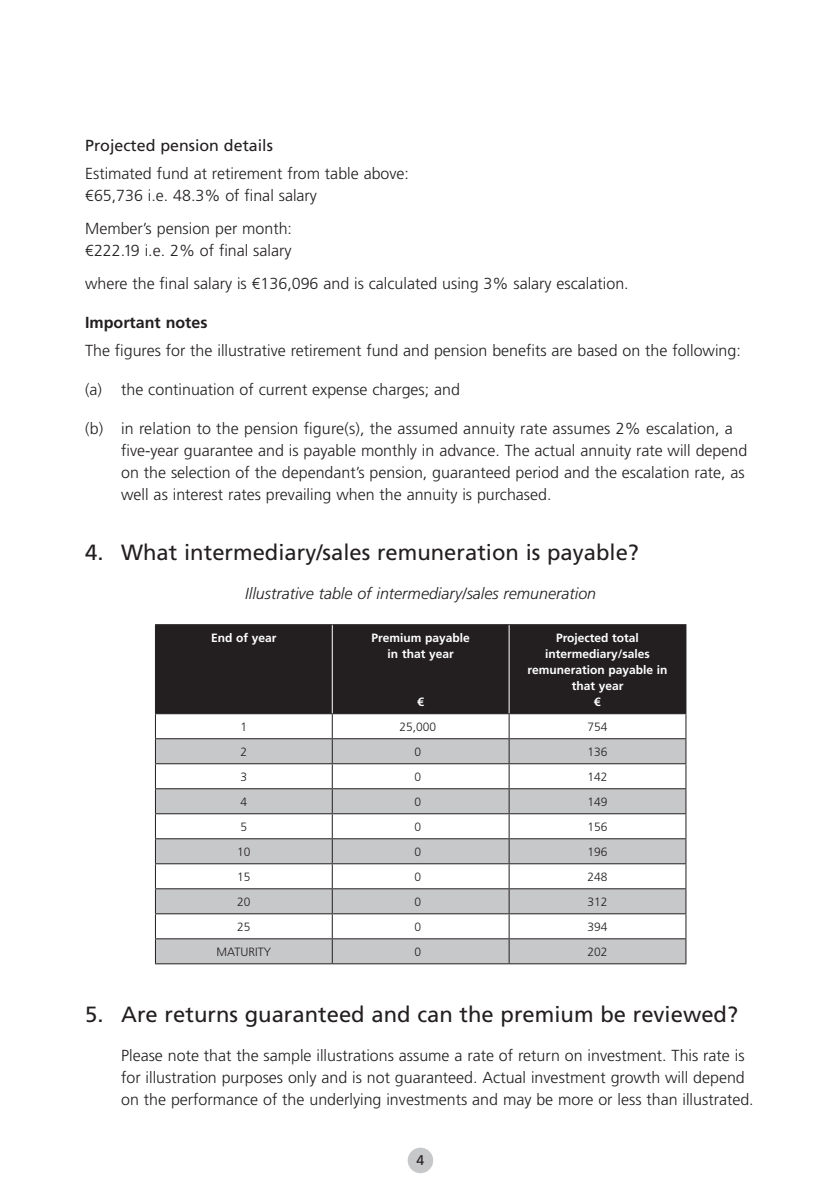
<style>
.page{position:relative;width:840px;height:1191px;background:#fff}
.page>*{position:absolute;margin:0;border:0;box-sizing:border-box;transform-origin:0 0}
.t1{font:22px "Frutiger";color:#231f20}
.t2{font:300 16px/22px "Frutiger";color:#231f20}
.t3{font:italic 300 16px "Frutiger";color:#231f20}
.t4{font:16px "Frutiger";color:#231f20}
.t5{font:700 16px "Frutiger";color:#231f20}
.t6{font:14px "Frutiger";color:#231f20}
.t7{font:700 12px/16px "Frutiger";color:#fff;text-align:center}
.t8{font:300 12px "Frutiger";color:#231f20}
</style>
<div class="page">
<div style="left:407px;top:1147px;width:26px;height:26px;background:#c7c8ca;border-radius:50%"></div>
<div style="left:156px;top:625px;width:529px;height:88px;background:#231f20"></div>
<svg style="left:156px;top:739px;width:529px;height:224px;fill:#c7c8ca"></svg>
<hr style="left:155px;top:624px;width:177px;height:1px;background:#231f20">
<hr style="left:155px;top:625px;width:1px;height:88px;background:#231f20">
<hr style="left:332px;top:624px;width:177px;height:1px;background:#231f20">
<hr style="left:509px;top:624px;width:177px;height:1px;background:#231f20">
<hr style="left:685px;top:625px;width:1px;height:88px;background:#231f20">
<hr style="left:155px;top:713px;width:177px;height:1px;background:#231f20">
<hr style="left:332px;top:713px;width:177px;height:1px;background:#231f20">
<hr style="left:509px;top:713px;width:177px;height:1px;background:#231f20">
<hr style="left:155px;top:738px;width:177px;height:1px;background:#231f20">
<hr style="left:332px;top:738px;width:177px;height:1px;background:#231f20">
<hr style="left:509px;top:738px;width:177px;height:1px;background:#231f20">
<hr style="left:155px;top:763px;width:177px;height:1px;background:#231f20">
<hr style="left:332px;top:763px;width:177px;height:1px;background:#231f20">
<hr style="left:509px;top:763px;width:177px;height:1px;background:#231f20">
<hr style="left:155px;top:788px;width:177px;height:1px;background:#231f20">
<hr style="left:332px;top:788px;width:177px;height:1px;background:#231f20">
<hr style="left:509px;top:788px;width:177px;height:1px;background:#231f20">
<hr style="left:155px;top:813px;width:177px;height:1px;background:#231f20">
<hr style="left:332px;top:813px;width:177px;height:1px;background:#231f20">
<hr style="left:509px;top:813px;width:177px;height:1px;background:#231f20">
<hr style="left:155px;top:838px;width:177px;height:1px;background:#231f20">
<hr style="left:332px;top:838px;width:177px;height:1px;background:#231f20">
<hr style="left:509px;top:838px;width:177px;height:1px;background:#231f20">
<hr style="left:155px;top:863px;width:177px;height:1px;background:#231f20">
<hr style="left:332px;top:863px;width:177px;height:1px;background:#231f20">
<hr style="left:509px;top:863px;width:177px;height:1px;background:#231f20">
<hr style="left:155px;top:888px;width:177px;height:1px;background:#231f20">
<hr style="left:332px;top:888px;width:177px;height:1px;background:#231f20">
<hr style="left:509px;top:888px;width:177px;height:1px;background:#231f20">
<hr style="left:155px;top:913px;width:177px;height:1px;background:#231f20">
<hr style="left:332px;top:913px;width:177px;height:1px;background:#231f20">
<hr style="left:509px;top:913px;width:177px;height:1px;background:#231f20">
<hr style="left:155px;top:938px;width:177px;height:1px;background:#231f20">
<svg style="left:155px;top:714px;width:1px;height:249px"></svg>
<hr style="left:332px;top:938px;width:177px;height:1px;background:#231f20">
<svg style="left:331px;top:714px;width:1px;height:249px"></svg>
<hr style="left:509px;top:938px;width:177px;height:1px;background:#231f20">
<svg style="left:508px;top:714px;width:1px;height:249px"></svg>
<svg style="left:685px;top:714px;width:1px;height:249px"></svg>
<hr style="left:155px;top:963px;width:177px;height:1px;background:#231f20">
<hr style="left:332px;top:963px;width:177px;height:1px;background:#231f20">
<hr style="left:509px;top:963px;width:177px;height:1px;background:#231f20">
<hr style="left:331px;top:625px;width:1px;height:88px;background:#fff">
<hr style="left:508px;top:625px;width:1px;height:88px;background:#fff">
<p class="t4" style="left:85px;top:136px;width:189px">Projected pension details</p>
<p class="t2" style="left:85px;top:162px;width:325px">Estimated fund at retirement from table above: €65,736 i.e. 48.3% of final salary</p>
<p class="t2" style="left:85px;top:218px;width:208px">Member’s pension per month: €222.19 i.e. 2% of final salary</p>
<p class="t2" style="left:85px;top:273px;width:544px">where the final salary is €136,096 and is calculated using 3% salary escalation.</p>
<p class="t5" style="left:85px;top:313px;width:124px">Important notes</p>
<p class="t2" style="left:85px;top:340px;width:657px">The figures for the illustrative retirement fund and pension benefits are based on the following:</p>
<p class="t2" style="left:85px;top:379px;width:376px">(a) the continuation of current expense charges; and</p>
<p class="t2" style="left:121px;top:418px;width:627px;text-indent:-36px">(b) in relation to the pension figure(s), the assumed annuity rate assumes 2% escalation, a five-year guarantee and is payable monthly in advance. The actual annuity rate will depend on the selection of the dependant’s pension, guaranteed period and the escalation rate, as well as interest rates prevailing when the annuity is purchased.</p>
<h1 class="t1" style="left:85px;top:539px;width:555px">4. What intermediary/sales remuneration is payable?</h1>
<p class="t3" style="left:245px;top:584px;width:352px">Illustrative table of intermediary/sales remuneration</p>
<p class="t7" style="left:211px;top:629px;width:67px">End of year</p>
<p class="t7" style="left:371px;top:629px;width:100px">Premium payable in that year</p>
<p class="t7" style="left:417px;top:693px;width:8px">€</p>
<p class="t7" style="left:527px;top:629px;width:141px">Projected total intermediary/sales remuneration payable in that year<br>€</p>
<p class="t8" style="left:240px;top:720px;width:8px">1</p>
<p class="t8" style="left:399px;top:720px;width:38px">25,000</p>
<p class="t8" style="left:587px;top:720px;width:22px">754</p>
<p class="t8" style="left:240px;top:745px;width:8px">2</p>
<p class="t8" style="left:414px;top:745px;width:8px">0</p>
<p class="t8" style="left:587px;top:745px;width:22px">136</p>
<p class="t8" style="left:240px;top:770px;width:8px">3</p>
<p class="t8" style="left:414px;top:770px;width:8px">0</p>
<p class="t8" style="left:587px;top:770px;width:22px">142</p>
<p class="t8" style="left:240px;top:795px;width:8px">4</p>
<p class="t8" style="left:414px;top:795px;width:8px">0</p>
<p class="t8" style="left:587px;top:795px;width:22px">149</p>
<p class="t8" style="left:240px;top:820px;width:8px">5</p>
<p class="t8" style="left:414px;top:820px;width:8px">0</p>
<p class="t8" style="left:587px;top:820px;width:22px">156</p>
<p class="t8" style="left:237px;top:845px;width:15px">10</p>
<p class="t8" style="left:414px;top:845px;width:8px">0</p>
<p class="t8" style="left:587px;top:845px;width:22px">196</p>
<p class="t8" style="left:237px;top:870px;width:15px">15</p>
<p class="t8" style="left:414px;top:870px;width:8px">0</p>
<p class="t8" style="left:587px;top:870px;width:22px">248</p>
<p class="t8" style="left:237px;top:895px;width:15px">20</p>
<p class="t8" style="left:414px;top:895px;width:8px">0</p>
<p class="t8" style="left:587px;top:895px;width:22px">312</p>
<p class="t8" style="left:237px;top:920px;width:15px">25</p>
<p class="t8" style="left:414px;top:920px;width:8px">0</p>
<p class="t8" style="left:587px;top:920px;width:22px">394</p>
<p class="t8" style="left:216px;top:945px;width:56px">MATURITY</p>
<p class="t8" style="left:414px;top:945px;width:8px">0</p>
<p class="t8" style="left:587px;top:945px;width:22px">202</p>
<h1 class="t1" style="left:85px;top:1001px;width:654px">5. Are returns guaranteed and can the premium be reviewed?</h1>
<p class="t2" style="left:121px;top:1044px;width:633px">Please note that the sample illustrations assume a rate of return on investment. This rate is for illustration purposes only and is not guaranteed. Actual investment growth will depend on the performance of the underlying investments and may be more or less than illustrated.</p>
<p class="t6" style="left:416px;top:1151px;width:9px">4</p>
</div>
